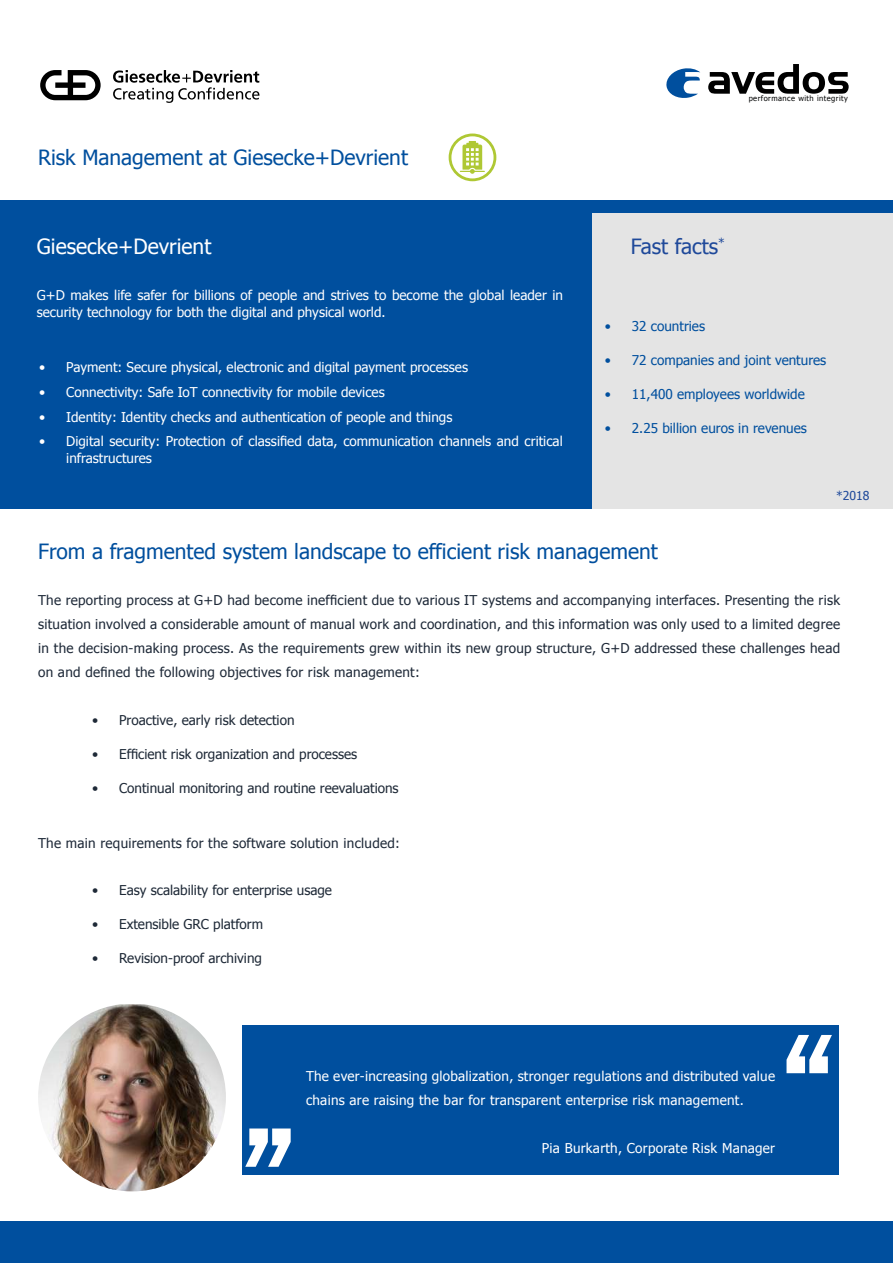
<style>
.page{position:relative;width:893px;height:1263px;background:#fff}
.page>*{position:absolute;margin:0;border:0;box-sizing:border-box;transform-origin:0 0}
.t1{font:21px "Tahoma";color:#004f9e}
.t2{font:21px "Tahoma";color:#fff}
.t3{font:21px "Tahoma";color:#1f499a}
.t4{font:13.5px/24px "Tahoma";letter-spacing:.02em;color:#1e2938;text-align:justify}
.t5{font:13.5px/16.2px "Tahoma";color:#fff}
.t6{font:13.5px "Tahoma";color:#1e2937}
.t7{font:13.5px/24px "Tahoma";letter-spacing:.02em;color:#fff}
.t8{font:13.5px "Tahoma";color:#004f9e}
.t9{font:12.3px "Tahoma";color:#1f499a}
.t10{font:7.5px "Tahoma";letter-spacing:.06em;color:#010202}
</style>
<div class="page">
<svg style="left:708px;top:64px;width:141px;height:30px"></svg>
<svg style="left:666px;top:68px;width:34px;height:30px"></svg>
<div style="left:0;top:1221px;width:893px;height:42px;background:#004f9e"></div>
<div style="left:242px;top:1025px;width:597px;height:149px;background:#004f9e"></div>
<svg style="left:245px;top:1128px;width:46px;height:39px"></svg>
<svg style="left:786px;top:1035px;width:46px;height:38px"></svg>
<img style="left:38px;top:1004px;width:188px;height:187px">
<svg style="left:40px;top:70px;width:61px;height:30px"></svg>
<svg style="left:113px;top:70px;width:146px;height:33px"></svg>
<svg style="left:449px;top:134px;width:47px;height:47px"></svg>
<div style="left:584px;top:206px;width:309px;height:303px;background:#e4e4e4"></div>
<hr style="left:0;top:209px;width:893px;height:3px;background:#004f9e">
<div style="left:0;top:200px;width:608px;height:11px;background:#004f9e"></div>
<div style="left:0;top:206px;width:591px;height:303px;background:#004f9e"></div>
<div style="left:605px;top:200px;width:288px;height:11px;background:#004f9e"></div>
<h1 class="t1" style="left:38px;top:149px;width:371px">Risk Management at Giesecke+Devrient</h1>
<p class="t10" style="left:749px;top:96px;width:101px">performance with integrity</p>
<h1 class="t2" style="left:37px;top:238px;width:176px">Giesecke+Devrient</h1>
<h1 class="t3" style="left:631px;top:238px;width:96px">Fast facts<sup>*</sup></h1>
<p class="t5" style="left:37px;top:289px;width:528px">G+D makes life safer for billions of people and strives to become the global leader in security technology for both the digital and physical world.</p>
<p class="t8" style="left:605px;top:321px;width:102px">• 32 countries</p>
<p class="t8" style="left:605px;top:355px;width:223px">• 72 companies and joint ventures</p>
<p class="t8" style="left:605px;top:389px;width:201px">• 11,400 employees worldwide</p>
<p class="t8" style="left:605px;top:423px;width:204px">• 2.25 billion euros in revenues</p>
<p class="t5" style="left:39px;top:360px;width:430px">• Payment: Secure physical, electronic and digital payment processes</p>
<p class="t5" style="left:39px;top:385px;width:347px">• Connectivity: Safe IoT connectivity for mobile devices</p>
<p class="t5" style="left:39px;top:410px;width:415px">• Identity: Identity checks and authentication of people and things</p>
<p class="t5" style="left:66px;top:435px;width:498px;text-indent:-27px">• Digital security: Protection of classified data, communication channels and critical infrastructures</p>
<p class="t9" style="left:836px;top:491px;width:35px">*2018</p>
<h1 class="t1" style="left:38px;top:537px;width:621px">From a fragmented system landscape to efficient risk management</h1>
<p class="t4" style="left:38px;top:589px;width:804px">The reporting process at G+D had become inefficient due to various IT systems and accompanying interfaces. Presenting the risk situation involved a considerable amount of manual work and coordination, and this information was only used to a limited degree in the decision-making process. As the requirements grew within its new group structure, G+D addressed these challenges head on and defined the following objectives for risk management:</p>
<p class="t6" style="left:92px;top:714px;width:204px">• Proactive, early risk detection</p>
<p class="t6" style="left:92px;top:748px;width:267px">• Efficient risk organization and processes</p>
<p class="t6" style="left:92px;top:782px;width:308px">• Continual monitoring and routine reevaluations</p>
<p class="t4" style="left:38px;top:832px;width:363px">The main requirements for the software solution included:</p>
<p class="t6" style="left:92px;top:884px;width:241px">• Easy scalability for enterprise usage</p>
<p class="t6" style="left:92px;top:918px;width:172px">• Extensible GRC platform</p>
<p class="t6" style="left:92px;top:952px;width:171px">• Revision-proof archiving</p>
<p class="t7" style="left:306px;top:1065px;width:471px">The ever-increasing globalization, stronger regulations and distributed value chains are raising the bar for transparent enterprise risk management.</p>
<p class="t7" style="left:542px;top:1137px;width:235px">Pia Burkarth, Corporate Risk Manager</p>
</div>
